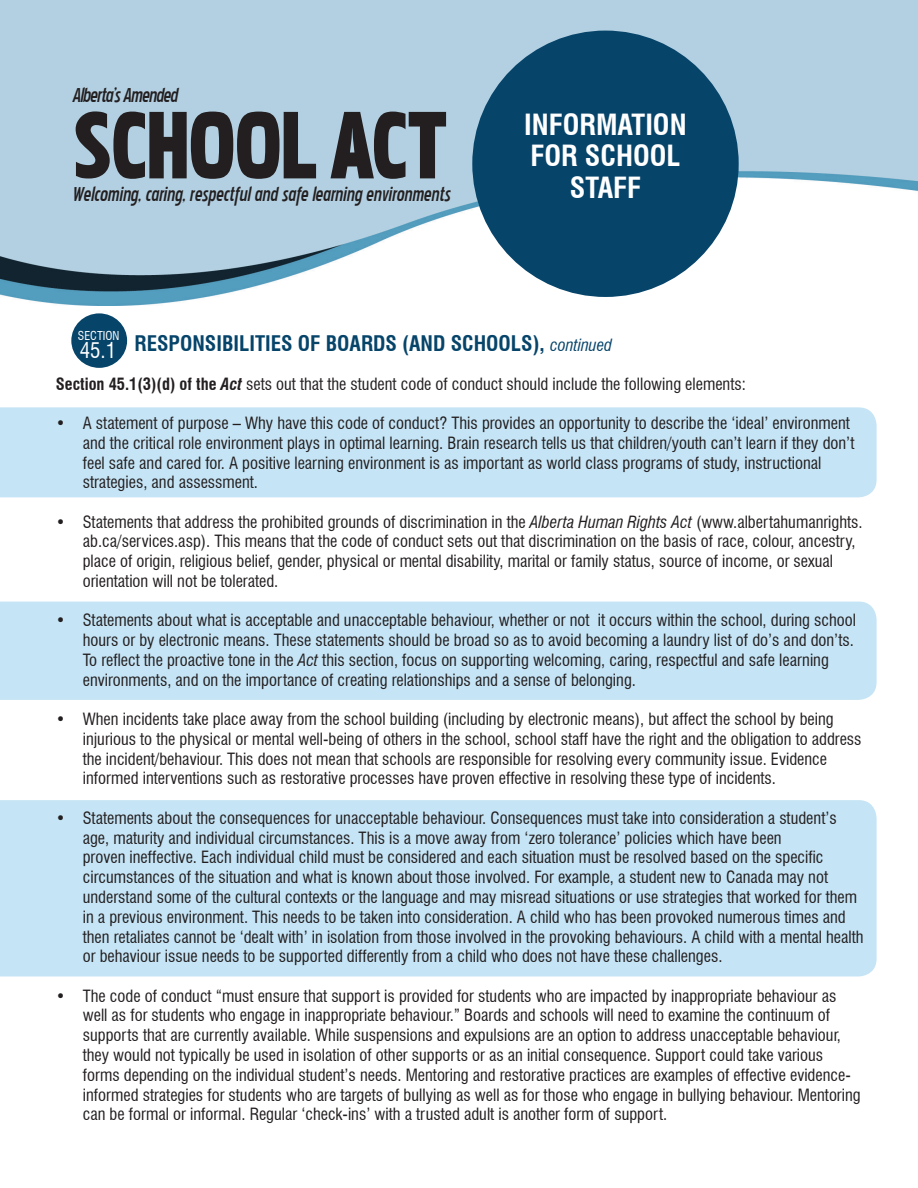
<style>
.page{position:relative;width:918px;height:1188px;background:#fff}
.page>*{position:absolute;margin:0;border:0;box-sizing:border-box;transform-origin:0 0}
.t1{font:112.5px "Pakenham Cnd Blk";letter-spacing:-.025em;color:#231f20}
.t2{font:700 condensed 28.5px/31.5px "Swiss 721 BT";color:#fff;text-align:center}
.t3{font:italic 25.5px "Pakenham Cnd Bk";color:#231f20}
.t4{font:italic 25.5px "Pakenham Cnd Bk";letter-spacing:-.025em;color:#231f20}
.t5{font:700 condensed 21px "Swiss 721 BT";color:#06446a}
.t6{font:condensed 21px "Swiss 721 BT";color:#fff}
.t7{font:condensed 16.5px/19.8px "Swiss 721 BT";color:#231f20}
.t8{font:condensed 12px "Swiss 721 BT";color:#fff}
.s1{font-weight:700}
.s2{font-weight:700;font-style:italic}
.s3{font-style:italic}
.s4{font-weight:400;font-style:italic;font-size:16.5px}
</style>
<div class="page">
<img style="left:0;top:0;width:918px;height:306px">
<div style="left:472px;top:31px;width:267px;height:266px;background:#06446a;border-radius:50%"></div>
<svg style="left:24px;top:0;width:664px;height:124px"></svg>
<div style="left:71px;top:313px;width:56px;height:55px;background:#06446a;border-radius:50%"></div>
<div style="left:0;top:407px;width:877px;height:90px;background:#c5e4f5"></div>
<div style="left:0;top:602px;width:877px;height:98px;background:#c5e4f5"></div>
<div style="left:0;top:800px;width:877px;height:176px;background:#c5e4f5"></div>
<h3 class="t4" style="left:72px;top:85px;width:107px">Alberta’s Amended</h3>
<h1 class="t1" style="left:72px;top:92px;width:378px">SCHOOL ACT</h1>
<h3 class="t3" style="left:72px;top:184px;width:380px">Welcoming, caring, respectful and safe learning environments</h3>
<h2 class="t2" style="left:524px;top:109px;width:164px">INFORMATION<br>FOR SCHOOL<br>STAFF</h2>
<p class="t8" style="left:78px;top:328px;width:43px">SECTION</p>
<p class="t6" style="left:80px;top:338px;width:38px">45.1</p>
<p class="t7" style="left:56px;top:374px;width:692px"><span class="s1">Section 45.1(3)(d) of the</span> <span class="s2">Act</span> sets out that the student code of conduct should include the following elements:</p>
<p class="t7" style="left:83px;top:413px;width:773px;text-indent:-27px">• A statement of purpose – Why have this code of conduct? This provides an opportunity to describe the ‘ideal’ environment and the critical role environment plays in optimal learning. Brain research tells us that children/youth can’t learn if they don’t feel safe and cared for. A positive learning environment is as important as world class programs of study, instructional strategies, and assessment.</p>
<p class="t7" style="left:83px;top:512px;width:781px;text-indent:-27px">• Statements that address the prohibited grounds of discrimination in the <span class="s3">Alberta Human Rights Act</span> (www.albertahumanrights. ab.ca/services.asp). This means that the code of conduct sets out that discrimination on the basis of race, colour, ancestry, place of origin, religious belief, gender, physical or mental disability, marital or family status, source of income, or sexual orientation will not be tolerated.</p>
<p class="t7" style="left:83px;top:610px;width:775px;text-indent:-27px">• Statements about what is acceptable and unacceptable behaviour, whether or not it occurs within the school, during school hours or by electronic means. These statements should be broad so as to avoid becoming a laundry list of do’s and don’ts.<br>To reflect the proactive tone in the <span class="s3">Act</span> this section, focus on supporting welcoming, caring, respectful and safe learning environments, and on the importance of creating relationships and a sense of belonging.</p>
<p class="t7" style="left:83px;top:709px;width:780px;text-indent:-27px">• When incidents take place away from the school building (including by electronic means), but affect the school by being injurious to the physical or mental well-being of others in the school, school staff have the right and the obligation to address the incident/behaviour. This does not mean that schools are responsible for resolving every community issue. Evidence informed interventions such as restorative processes have proven effective in resolving these type of incidents.</p>
<p class="t7" style="left:83px;top:808px;width:782px;text-indent:-27px">• Statements about the consequences for unacceptable behaviour. Consequences must take into consideration a student’s age, maturity and individual circumstances. This is a move away from ‘zero tolerance’ policies which have been<br>proven ineffective. Each individual child must be considered and each situation must be resolved based on the specific circumstances of the situation and what is known about those involved. For example, a student new to Canada may not understand some of the cultural contexts or the language and may misread situations or use strategies that worked for them in a previous environment. This needs to be taken into consideration. A child who has been provoked numerous times and then retaliates cannot be ‘dealt with’ in isolation from those involved in the provoking behaviours. A child with a mental health or behaviour issue needs to be supported differently from a child who does not have these challenges.</p>
<p class="t7" style="left:83px;top:986px;width:779px;text-indent:-27px">• The code of conduct “must ensure that support is provided for students who are impacted by inappropriate behaviour as well as for students who engage in inappropriate behaviour.” Boards and schools will need to examine the continuum of supports that are currently available. While suspensions and expulsions are an option to address unacceptable behaviour, they would not typically be used in isolation of other supports or as an initial consequence. Support could take various forms depending on the individual student’s needs. Mentoring and restorative practices are examples of effective evidence&shy;informed strategies for students who are targets of bullying as well as for those who engage in bullying behaviour. Mentoring can be formal or informal. Regular ‘check-ins’ with a trusted adult is another form of support.</p>
<p class="t5" style="left:135px;top:331px;width:479px">RESPONSIBILITIES OF BOARDS (AND SCHOOLS), <span class="s4">continued</span></p>
</div>
